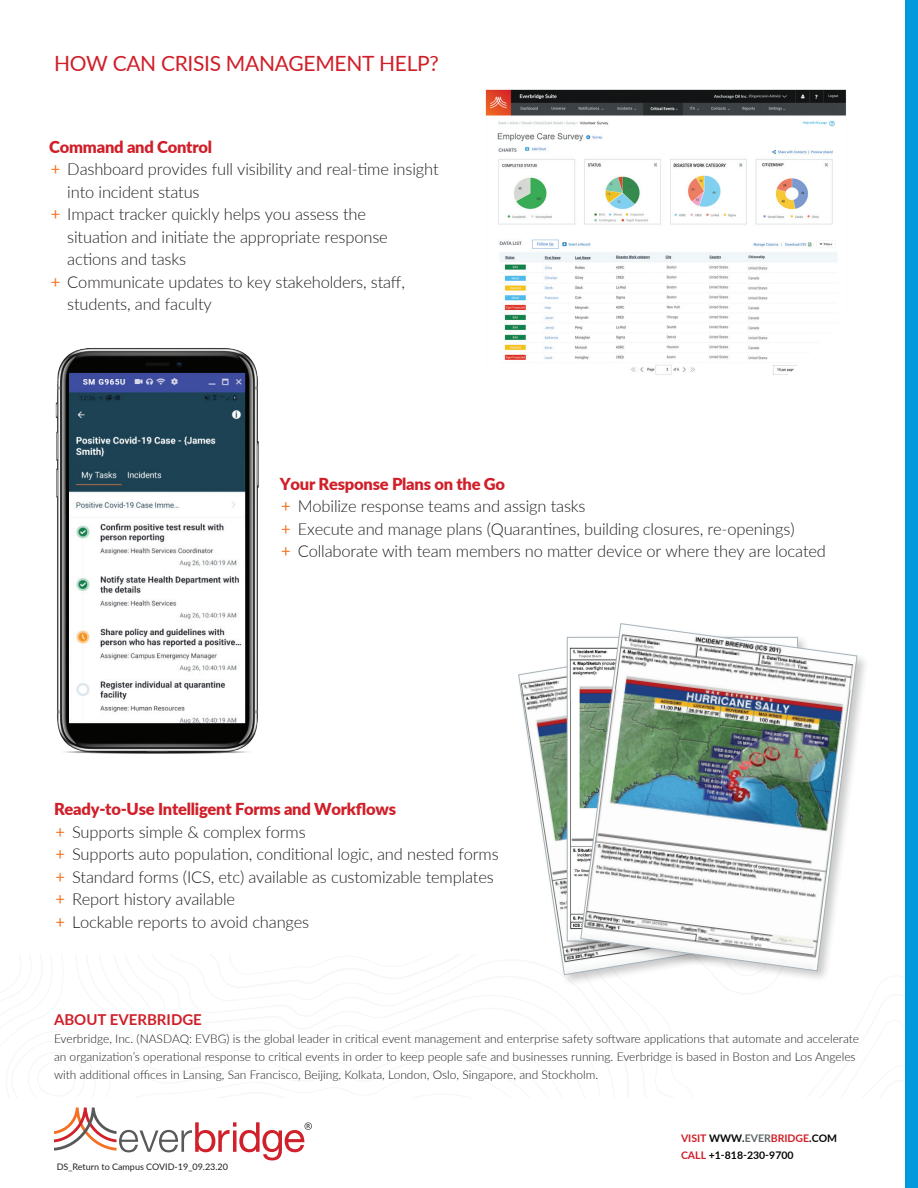
<style>
.page{position:relative;width:918px;height:1188px;background:#fff}
.page>*{position:absolute;margin:0;border:0;box-sizing:border-box;transform-origin:0 0}
.t1{font:21px "Lato";letter-spacing:-.015em;color:#d01f29}
.t2{font:300 16.5px/22.5px "Lato";letter-spacing:-.01em;color:#231f20}
.data_sheet_paragraph{font:900 16.5px "Lato";letter-spacing:-.015em;color:#d01f29}
.data_sheet_boilerpla{font:700 15px "Lato";color:#d01f29}
.data_sheet_boilerpla-2{font:300 12px/18px "Lato";color:#231f20}
.data_sheet_contact_i{font:700 10.5px "Lato";color:#d01f29}
.data_sheet_contact_i-2{font:700 10.5px "Lato";color:#040503}
.t3{font:9px "Lato";color:#231f20}
.s1{font-weight:400;color:#f37120}
.s2{color:#040503}
.s3{color:#5d6569}
.s4{color:#d01f29}
</style>
<div class="page">
<svg style="left:54px;top:1108px;width:258px;height:52px"></svg>
<div style="left:906px;top:0;width:12px;height:1188px;background:#09d"></div>
<img style="left:486px;top:90px;width:360px;height:285px">
<svg style="left:518px;top:667px;width:60px;height:308px"></svg>
<img style="left:569px;top:647px;width:9px;height:292px">
<div style="left:578px;top:621px;width:291px;height:362px;background:#231f20;opacity:.24"></div>
<img style="left:580px;top:623px;width:277px;height:348px">
<img style="left:55px;top:348px;width:204px;height:406px">
<p class="t1" style="left:54px;top:48px;width:386px">HOW CAN CRISIS MANAGEMENT HELP?</p>
<p class="data_sheet_paragraph" style="left:49px;top:134px;width:164px">Command and Control</p>
<p class="t2" style="left:67px;top:157px;width:373px;text-indent:-16px"><span class="s1">+</span> Dashboard provides full visibility and real-time insight into incident status</p>
<p class="t2" style="left:67px;top:202px;width:322px;text-indent:-16px"><span class="s1">+</span> Impact tracker quickly helps you assess the situation and initiate the appropriate response actions and tasks</p>
<p class="t2" style="left:67px;top:270px;width:339px;text-indent:-16px"><span class="s1">+</span> Communicate updates to key stakeholders, staff, students, and faculty</p>
<p class="data_sheet_paragraph" style="left:280px;top:471px;width:227px">Your Response Plans on the Go</p>
<p class="t2" style="left:281px;top:494px;width:306px"><span class="s1">+</span> Mobilize response teams and assign tasks</p>
<p class="t2" style="left:281px;top:517px;width:515px"><span class="s1">+</span> Execute and manage plans (Quarantines, building closures, re-openings)</p>
<p class="t2" style="left:281px;top:539px;width:546px"><span class="s1">+</span> Collaborate with team members no matter device or where they are located</p>
<p class="data_sheet_paragraph" style="left:54px;top:797px;width:344px">Ready-to-Use Intelligent Forms and Workflows</p>
<p class="t2" style="left:56px;top:820px;width:252px"><span class="s1">+</span> Supports simple &amp; complex forms</p>
<p class="t2" style="left:56px;top:843px;width:445px"><span class="s1">+</span> Supports auto population, conditional logic, and nested forms</p>
<p class="t2" style="left:56px;top:865px;width:440px"><span class="s1">+</span> Standard forms (ICS, etc) available as customizable templates</p>
<p class="t2" style="left:56px;top:888px;width:181px"><span class="s1">+</span> Report history available</p>
<p class="t2" style="left:56px;top:910px;width:255px"><span class="s1">+</span> Lockable reports to avoid changes</p>
<p class="data_sheet_boilerpla" style="left:54px;top:1008px;width:149px">ABOUT EVERBRIDGE</p>
<p class="data_sheet_boilerpla-2" style="left:54px;top:1029px;width:807px">Everbridge, Inc. (NASDAQ: EVBG) is the global leader in critical event management and enterprise safety software applications that automate and accelerate an organization’s operational response to critical events in order to keep people safe and businesses running. Everbridge is based in Boston and Los Angeles with additional offices in Lansing, San Francisco, Beijing, Kolkata, London, Oslo, Singapore, and Stockholm.</p>
<p class="t3" style="left:57px;top:1160px;width:173px">DS_Return to Campus COVID-19_09.23.20</p>
<p class="data_sheet_contact_i" style="left:681px;top:1131px;width:158px">VISIT <span class="s2">WWW.</span><span class="s3">EVER</span>BRIDGE<span class="s2">.COM</span></p>
<p class="data_sheet_contact_i-2" style="left:681px;top:1147px;width:114px"><span class="s4">CALL</span> +1-818-230-9700</p>
</div>
